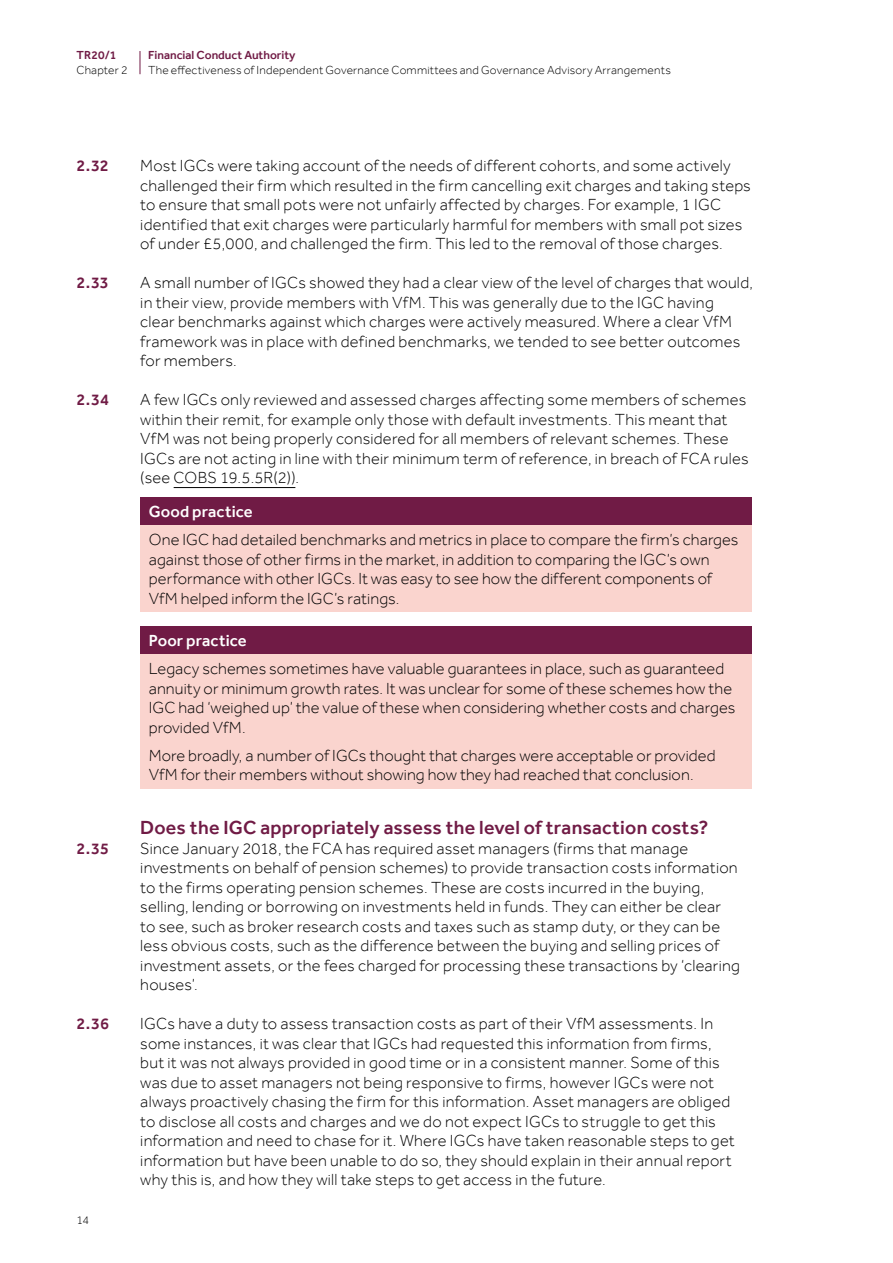
<style>
.page{position:relative;width:893px;height:1263px;background:#fff}
.page>*{position:absolute;margin:0;border:0;box-sizing:border-box;transform-origin:0 0}
.t1{font:500 19.5px "Effra";letter-spacing:.01em;color:#701b45}
.t2{font:300 16.5px/19.5px "Effra";letter-spacing:.01em;color:#000}
.t3{font:500 16.5px "Effra";letter-spacing:.005em;color:#fff}
.t4{font:500 16.5px "Effra";letter-spacing:-.01em;color:#701b45}
.t5{font:300 12px "Effra";letter-spacing:.015em;color:#000}
.t6{font:500 12px "Effra";color:#701b45}
</style>
<div class="page">
<hr style="left:174px;top:487px;width:121px;height:1px;background:#000">
<div style="left:140px;top:498px;width:612px;height:28px;background:#701b45"></div>
<div style="left:140px;top:526px;width:612px;height:86px;background:#fad4ce"></div>
<div style="left:140px;top:627px;width:612px;height:28px;background:#701b45"></div>
<div style="left:140px;top:655px;width:612px;height:134px;background:#fad4ce"></div>
<svg style="left:140px;top:51px;width:1px;height:23px"></svg>
<p class="t6" style="left:77px;top:48px;width:41px">TR20/1</p>
<p class="t5" style="left:77px;top:63px;width:53px">Chapter 2</p>
<p class="t6" style="left:148px;top:48px;width:149px">Financial Conduct Authority</p>
<p class="t5" style="left:148px;top:63px;width:524px">The effectiveness of Independent Governance Committees and Governance Advisory Arrangements</p>
<p class="t4" style="left:77px;top:156px;width:34px">2.32</p>
<p class="t2" style="left:140px;top:156px;width:612px">Most IGCs were taking account of the needs of different cohorts, and some actively challenged their firm which resulted in the firm cancelling exit charges and taking steps to ensure that small pots were not unfairly affected by charges. For example, 1 IGC identified that exit charges were particularly harmful for members with small pot sizes of under £5,000, and challenged the firm. This led to the removal of those charges.</p>
<p class="t4" style="left:77px;top:273px;width:34px">2.33</p>
<p class="t2" style="left:140px;top:273px;width:614px">A small number of IGCs showed they had a clear view of the level of charges that would, in their view, provide members with VfM. This was generally due to the IGC having<br>clear benchmarks against which charges were actively measured. Where a clear VfM framework was in place with defined benchmarks, we tended to see better outcomes for members.</p>
<p class="t4" style="left:77px;top:390px;width:34px">2.34</p>
<p class="t2" style="left:140px;top:390px;width:610px">A few IGCs only reviewed and assessed charges affecting some members of schemes within their remit, for example only those with default investments. This meant that VfM was not being properly considered for all members of relevant schemes. These IGCs are not acting in line with their minimum term of reference, in breach of FCA rules (see COBS 19.5.5R(2)).</p>
<p class="t3" style="left:149px;top:502px;width:105px">Good practice</p>
<p class="t2" style="left:149px;top:530px;width:591px">One IGC had detailed benchmarks and metrics in place to compare the firm’s charges against those of other firms in the market, in addition to comparing the IGC’s own performance with other IGCs. It was easy to see how the different components of VfM helped inform the IGC’s ratings.</p>
<p class="t3" style="left:149px;top:631px;width:99px">Poor practice</p>
<p class="t2" style="left:149px;top:659px;width:588px">Legacy schemes sometimes have valuable guarantees in place, such as guaranteed annuity or minimum growth rates. It was unclear for some of these schemes how the IGC had ‘weighed up’ the value of these when considering whether costs and charges provided VfM.</p>
<p class="t2" style="left:149px;top:745px;width:568px">More broadly, a number of IGCs thought that charges were acceptable or provided<br>VfM for their members without showing how they had reached that conclusion.</p>
<p class="t1" style="left:140px;top:816px;width:570px">Does the IGC appropriately assess the level of transaction costs?</p>
<p class="t4" style="left:77px;top:838px;width:34px">2.35</p>
<p class="t2" style="left:140px;top:838px;width:601px">Since January 2018, the FCA has required asset managers (firms that manage investments on behalf of pension schemes) to provide transaction costs information to the firms operating pension schemes. These are costs incurred in the buying, selling, lending or borrowing on investments held in funds. They can either be clear to see, such as broker research costs and taxes such as stamp duty, or they can be less obvious costs, such as the difference between the buying and selling prices of investment assets, or the fees charged for processing these transactions by ‘clearing houses’.</p>
<p class="t4" style="left:77px;top:1014px;width:34px">2.36</p>
<p class="t2" style="left:140px;top:1014px;width:596px">IGCs have a duty to assess transaction costs as part of their VfM assessments. In some instances, it was clear that IGCs had requested this information from firms, but it was not always provided in good time or in a consistent manner. Some of this was due to asset managers not being responsive to firms, however IGCs were not always proactively chasing the firm for this information. Asset managers are obliged to disclose all costs and charges and we do not expect IGCs to struggle to get this information and need to chase for it. Where IGCs have taken reasonable steps to get information but have been unable to do so, they should explain in their annual report why this is, and how they will take steps to get access in the future.</p>
<p class="t5" style="left:77px;top:1213px;width:14px">14</p>
</div>
